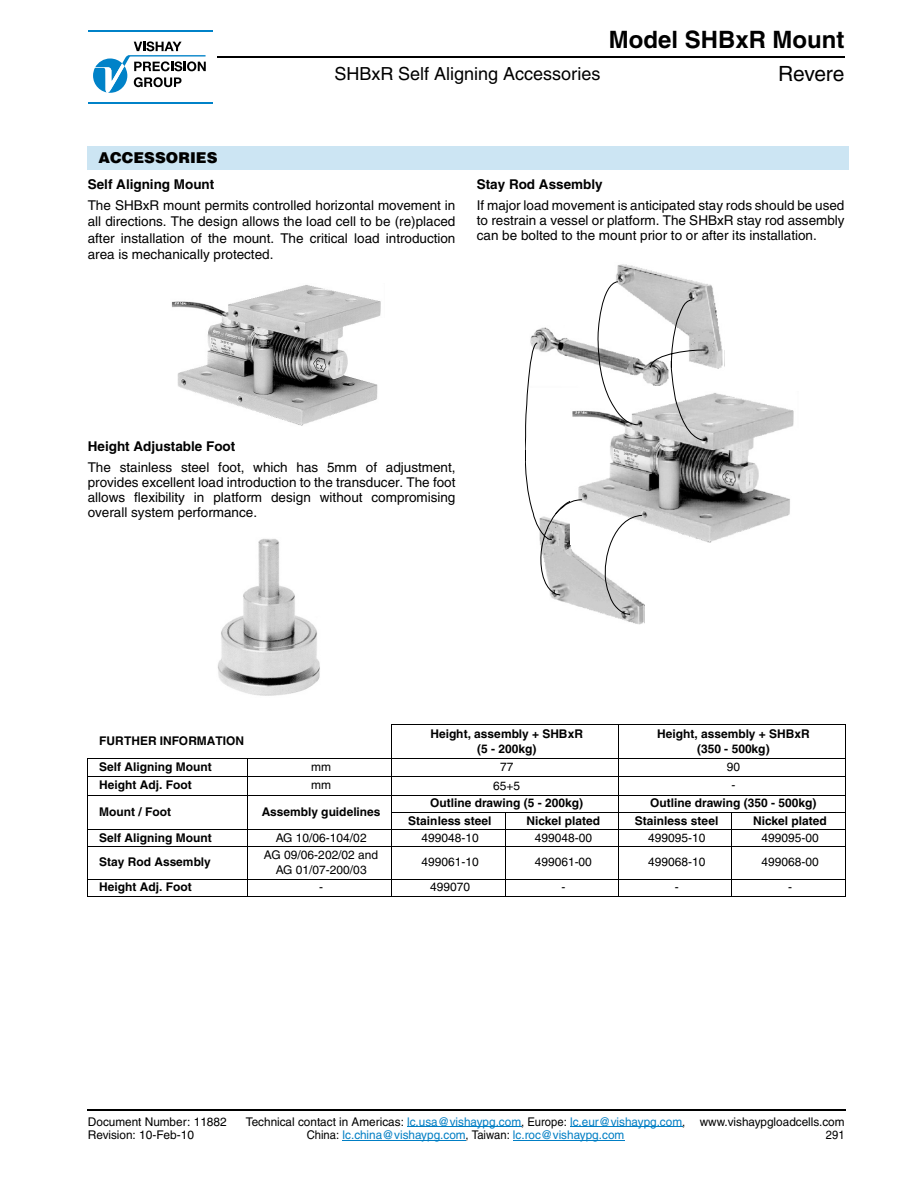
<style>
.page{position:relative;width:918px;height:1188px;background:#fff}
.page>*{position:absolute;margin:0;border:0;box-sizing:border-box;transform-origin:0 0}
.t1{font:700 24px "Helvetica";color:#000}
.t2{font:21px "Helvetica";color:#000}
.t3{font:18px "Helvetica";color:#000}
.t4{font:900 15px "Helvetica";color:#000}
.t5{font:13.5px/15px "Helvetica";color:#000;text-align:justify}
.t6{font:700 13.5px "Helvetica";color:#000}
.t7{font:700 12px/15px "Helvetica";color:#000;text-align:center}
.t8{font:12px/15px "Helvetica";color:#000;text-align:center}
.t9{font:12px "Helvetica";color:#007ec4}
.t10{font:12px "Helvetica";color:#000;scale:.94 1}
.s1{color:#007ec4}
.s2{color:#000}
</style>
<div class="page">
<hr style="left:217px;top:56px;width:628px;height:1px;background:#000">
<svg style="left:93px;top:41px;width:113px;height:52px"></svg>
<hr style="left:88px;top:30px;width:124px;height:2px;background:#0082c8">
<hr style="left:88px;top:102px;width:124px;height:2px;background:#0082c8">
<hr style="left:407px;top:1126px;width:114px;height:1px;background:#007ec4">
<hr style="left:570px;top:1126px;width:112px;height:1px;background:#007ec4">
<hr style="left:343px;top:1140px;width:123px;height:1px;background:#007ec4">
<hr style="left:513px;top:1140px;width:111px;height:1px;background:#007ec4">
<hr style="left:88px;top:1109px;width:758px;height:2px;background:#000">
<div style="left:88px;top:146px;width:761px;height:24px;background:#cce5f3"></div>
<svg style="left:87px;top:146px;width:1px;height:24px"></svg>
<img style="left:171px;top:285px;width:210px;height:141px">
<img style="left:217px;top:539px;width:103px;height:157px">
<img style="left:605px;top:614px;width:38px;height:11px">
<img style="left:706px;top:393px;width:88px;height:150px">
<img style="left:615px;top:264px;width:108px;height:105px">
<svg style="left:706px;top:342px;width:6px;height:14px"></svg>
<svg style="left:525px;top:282px;width:181px;height:332px"></svg>
<hr style="left:87px;top:759px;width:1px;height:137px;background:#000">
<hr style="left:247px;top:758px;width:1px;height:139px;background:#000">
<hr style="left:392px;top:725px;width:1px;height:172px;background:#000">
<hr style="left:505px;top:813px;width:1px;height:84px;background:#000">
<hr style="left:618px;top:724px;width:1px;height:173px;background:#000">
<hr style="left:732px;top:813px;width:1px;height:84px;background:#000">
<hr style="left:845px;top:725px;width:1px;height:171px;background:#000">
<hr style="left:392px;top:724px;width:454px;height:1px;background:#000">
<hr style="left:87px;top:758px;width:759px;height:1px;background:#000">
<hr style="left:87px;top:777px;width:759px;height:1px;background:#000">
<hr style="left:87px;top:795px;width:759px;height:1px;background:#000">
<hr style="left:392px;top:813px;width:454px;height:1px;background:#000">
<hr style="left:87px;top:830px;width:759px;height:1px;background:#000">
<hr style="left:87px;top:847px;width:759px;height:1px;background:#000">
<hr style="left:87px;top:879px;width:759px;height:1px;background:#000">
<hr style="left:87px;top:896px;width:759px;height:1px;background:#000">
<h1 class="t1" style="left:609px;top:31px;width:237px">Model SHBxR Mount</h1>
<h3 class="t3" style="left:334px;top:67px;width:268px">SHBxR Self Aligning Accessories</h3>
<h2 class="t2" style="left:778px;top:65px;width:68px">Revere</h2>
<p class="t4" style="left:98px;top:152px;width:121px">ACCESSORIES</p>
<p class="t6" style="left:88px;top:179px;width:128px">Self Aligning Mount</p>
<p class="t5" style="left:88px;top:198px;width:369px;line-height:16.5px">The SHBxR mount permits controlled horizontal movement in all directions. The design allows the load cell to be (re)placed after installation of the mount. The critical load introduction area is mechanically protected.</p>
<p class="t6" style="left:477px;top:179px;width:127px">Stay Rod Assembly</p>
<p class="t5" style="left:477px;top:199px;width:369px">If major load movement is anticipated stay rods should be used to restrain a vessel or platform. The SHBxR stay rod assembly can be bolted to the mount prior to or after its installation.</p>
<p class="t6" style="left:88px;top:441px;width:149px">Height Adjustable Foot</p>
<p class="t5" style="left:88px;top:461px;width:369px">The stainless steel foot, which has 5mm of adjustment, provides excellent load introduction to the transducer. The foot allows flexibility in platform design without compromising overall system performance.</p>
<p class="t7" style="left:99px;top:735px;width:146px">FURTHER INFORMATION</p>
<p class="t7" style="left:430px;top:727px;width:154px">Height, assembly + SHBxR (5 - 200kg)</p>
<p class="t7" style="left:657px;top:727px;width:154px">Height, assembly + SHBxR (350 - 500kg)</p>
<p class="t7" style="left:99px;top:760px;width:114px">Self Aligning Mount</p>
<p class="t8" style="left:311px;top:760px;width:21px">mm</p>
<p class="t8" style="left:500px;top:761px;width:15px">77</p>
<p class="t8" style="left:727px;top:761px;width:15px">90</p>
<p class="t7" style="left:99px;top:779px;width:94px">Height Adj. Foot</p>
<p class="t8" style="left:311px;top:779px;width:21px">mm</p>
<p class="t8" style="left:493px;top:780px;width:28px">65+5</p>
<p class="t8" style="left:731px;top:779px;width:5px">-</p>
<p class="t7" style="left:99px;top:805px;width:73px">Mount / Foot</p>
<p class="t7" style="left:262px;top:805px;width:120px">Assembly guidelines</p>
<p class="t7" style="left:430px;top:797px;width:155px">Outline drawing (5 - 200kg)</p>
<p class="t7" style="left:650px;top:797px;width:168px">Outline drawing (350 - 500kg)</p>
<p class="t7" style="left:408px;top:814px;width:85px">Stainless steel</p>
<p class="t7" style="left:526px;top:814px;width:75px">Nickel plated</p>
<p class="t7" style="left:635px;top:814px;width:85px">Stainless steel</p>
<p class="t7" style="left:753px;top:814px;width:75px">Nickel plated</p>
<p class="t7" style="left:99px;top:831px;width:114px">Self Aligning Mount</p>
<p class="t8" style="left:276px;top:831px;width:93px">AG 10/06-104/02</p>
<p class="t8" style="left:421px;top:831px;width:59px">499048-10</p>
<p class="t8" style="left:535px;top:831px;width:59px">499048-00</p>
<p class="t8" style="left:648px;top:831px;width:59px">499095-10</p>
<p class="t8" style="left:761px;top:831px;width:59px">499095-00</p>
<p class="t7" style="left:99px;top:856px;width:113px">Stay Rod Assembly</p>
<p class="t8" style="left:264px;top:848px;width:116px">AG 09/06-202/02 and<br>AG 01/07-200/03</p>
<p class="t8" style="left:421px;top:856px;width:59px">499061-10</p>
<p class="t8" style="left:535px;top:856px;width:59px">499061-00</p>
<p class="t8" style="left:648px;top:856px;width:59px">499068-10</p>
<p class="t8" style="left:761px;top:856px;width:59px">499068-00</p>
<p class="t7" style="left:99px;top:880px;width:94px">Height Adj. Foot</p>
<p class="t8" style="left:319px;top:880px;width:5px">-</p>
<p class="t8" style="left:430px;top:880px;width:41px">499070</p>
<p class="t8" style="left:562px;top:880px;width:5px">-</p>
<p class="t8" style="left:675px;top:880px;width:5px">-</p>
<p class="t8" style="left:788px;top:880px;width:5px">-</p>
<p class="t8" style="left:88px;top:1115px;width:141px">Document Number: 11882</p>
<p class="t8" style="left:246px;top:1115px;width:600px">Technical contact in Americas: <span class="s1">lc.usa@vishaypg.com</span>, Europe: <span class="s1">lc.eur@vishaypg.com</span>, www.vishaypgloadcells.com</p>
<p class="t8" style="left:88px;top:1129px;width:108px">Revision: 10-Feb-10</p>
<p class="t9" style="left:307px;top:1131px;width:319px"><span class="s2">China:</span> lc.china@vishaypg.com<span class="s2">, Taiwan:</span> lc.roc@vishaypg.com</p>
<p class="t10" style="left:826px;top:1131px;width:21px">291</p>
</div>
